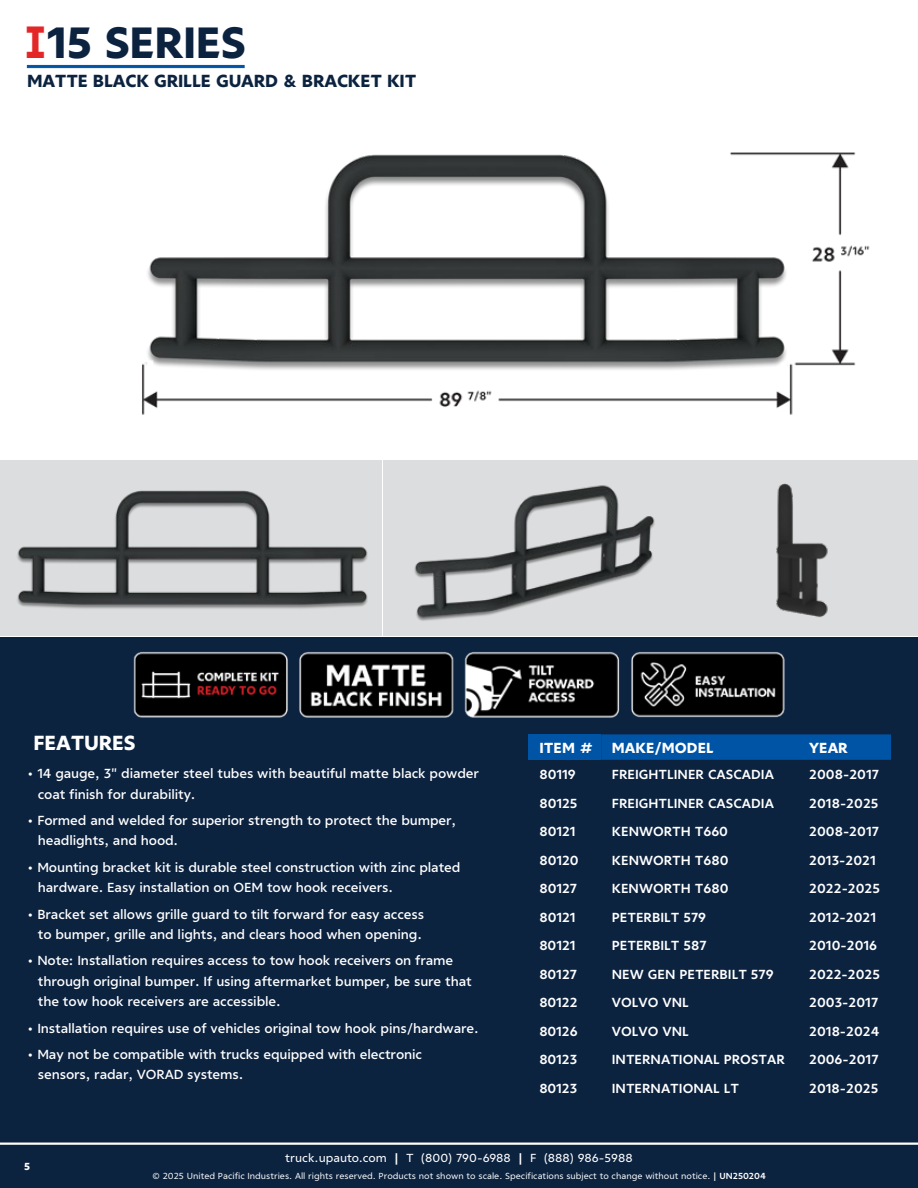
<style>
.page{position:relative;width:918px;height:1188px;background:#fff}
.page>*{position:absolute;margin:0;border:0;box-sizing:border-box;transform-origin:0 0}
.t1{font:800 45px "Ricardo";letter-spacing:-.01em;color:#0c2340}
.t2{font:800 21px "Ricardo";letter-spacing:-.01em;color:#fff}
.t3{font:800 18px "Ricardo";letter-spacing:-.01em;color:#0c2340}
.t4{font:800 15px "Ricardo";color:#fff}
.t5{font:600 13.5px/20.4px "Ricardo";letter-spacing:-.01em;color:#fff}
.t6{font:700 13.5px "Ricardo";color:#fff}
.t7{font:500 12px "Ricardo";color:#fff}
.t8{font:800 10.5px "Ricardo ALT";color:#fff}
.t9{font:9px "Ricardo";color:#fff}
.s1{font-family:"Video";font-weight:700;color:#e32726}
.s2{font-weight:800}
.s3{font-weight:700}
</style>
<div class="page">
<div style="left:0;top:637px;width:918px;height:508px;background:#0c2340"></div>
<img style="left:133px;top:651px;width:652px;height:67px">
<div style="left:0;top:1145px;width:918px;height:43px;background:#0c2340"></div>
<hr style="left:0;top:1143px;width:918px;height:2px;background:#fff">
<div style="left:529px;top:734px;width:72px;height:26px;background:#0054a6"></div>
<svg style="left:601px;top:734px;width:290px;height:26px;background:#0052a3"></svg>
<div style="left:0;top:460px;width:381px;height:175px;background:#dcddde"></div>
<div style="left:383px;top:460px;width:304px;height:175px;background:#dcddde"></div>
<div style="left:688px;top:460px;width:230px;height:175px;background:#dcddde"></div>
<img style="left:17px;top:490px;width:351px;height:119px">
<img style="left:414px;top:485px;width:241px;height:136px">
<img style="left:776px;top:483px;width:52px;height:134px">
<img style="left:142px;top:152px;width:728px;height:263px">
<hr style="left:27px;top:65px;width:218px;height:3px;background:#0054a6">
<h1 class="t1" style="left:25px;top:15px;width:222px"><span class="s1">I</span>15 SERIES</h1>
<h3 class="t3" style="left:27px;top:70px;width:391px">MATTE BLACK GRILLE GUARD &amp; BRACKET KIT</h3>
<h2 class="t2" style="left:33px;top:730px;width:104px">FEATURES</h2>
<p class="t4" style="left:540px;top:738px;width:176px">ITEM # MAKE/MODEL</p>
<p class="t4" style="left:809px;top:738px;width:40px">YEAR</p>
<p class="t6" style="left:540px;top:766px;width:38px">80119</p>
<p class="t6" style="left:612px;top:766px;width:164px">FREIGHTLINER CASCADIA</p>
<p class="t6" style="left:809px;top:766px;width:71px">2008-2017</p>
<p class="t6" style="left:540px;top:795px;width:39px">80125</p>
<p class="t6" style="left:612px;top:795px;width:164px">FREIGHTLINER CASCADIA</p>
<p class="t6" style="left:809px;top:795px;width:71px">2018-2025</p>
<p class="t6" style="left:540px;top:823px;width:38px">80121</p>
<p class="t6" style="left:612px;top:823px;width:118px">KENWORTH T660</p>
<p class="t6" style="left:809px;top:823px;width:71px">2008-2017</p>
<p class="t6" style="left:540px;top:852px;width:41px">80120</p>
<p class="t6" style="left:612px;top:852px;width:118px">KENWORTH T680</p>
<p class="t6" style="left:809px;top:852px;width:68px">2013-2021</p>
<p class="t6" style="left:540px;top:881px;width:39px">80127</p>
<p class="t6" style="left:612px;top:881px;width:118px">KENWORTH T680</p>
<p class="t6" style="left:809px;top:881px;width:72px">2022-2025</p>
<p class="t6" style="left:539px;top:909px;width:38px">80121</p>
<p class="t6" style="left:612px;top:909px;width:96px">PETERBILT 579</p>
<p class="t6" style="left:809px;top:909px;width:69px">2012-2021</p>
<p class="t6" style="left:539px;top:938px;width:38px">80121</p>
<p class="t6" style="left:612px;top:938px;width:96px">PETERBILT 587</p>
<p class="t6" style="left:809px;top:938px;width:70px">2010-2016</p>
<p class="t6" style="left:539px;top:966px;width:39px">80127</p>
<p class="t6" style="left:612px;top:966px;width:163px">NEW GEN PETERBILT 579</p>
<p class="t6" style="left:809px;top:966px;width:72px">2022-2025</p>
<p class="t6" style="left:539px;top:995px;width:40px">80122</p>
<p class="t6" style="left:612px;top:995px;width:79px">VOLVO VNL</p>
<p class="t6" style="left:809px;top:995px;width:71px">2003-2017</p>
<p class="t6" style="left:539px;top:1023px;width:40px">80126</p>
<p class="t6" style="left:612px;top:1023px;width:79px">VOLVO VNL</p>
<p class="t6" style="left:809px;top:1023px;width:72px">2018-2024</p>
<p class="t6" style="left:539px;top:1052px;width:39px">80123</p>
<p class="t6" style="left:612px;top:1052px;width:174px">INTERNATIONAL PROSTAR</p>
<p class="t6" style="left:809px;top:1052px;width:71px">2006-2017</p>
<p class="t6" style="left:539px;top:1080px;width:39px">80123</p>
<p class="t6" style="left:612px;top:1080px;width:129px">INTERNATIONAL LT</p>
<p class="t6" style="left:809px;top:1080px;width:71px">2018-2025</p>
<p class="t5" style="left:38px;top:764px;width:443px;text-indent:-11px">• 14 gauge, 3" diameter steel tubes with beautiful matte black powder coat finish for durability.</p>
<p class="t5" style="left:38px;top:811px;width:420px;text-indent:-11px">• Formed and welded for superior strength to protect the bumper, headlights, and hood.</p>
<p class="t5" style="left:38px;top:857px;width:424px;text-indent:-11px">• Mounting bracket kit is durable steel construction with zinc plated hardware. Easy installation on OEM tow hook receivers.</p>
<p class="t5" style="left:27px;top:904px;width:399px;text-align:right">• Bracket set allows grille guard to tilt forward for easy access to bumper, grille and lights, and clears hood when opening.</p>
<p class="t5" style="left:38px;top:951px;width:436px;text-indent:-11px">• Note: Installation requires access to tow hook receivers on frame through original bumper. If using aftermarket bumper, be sure that the tow hook receivers are accessible.</p>
<p class="t5" style="left:27px;top:1018px;width:453px">• Installation requires use of vehicles original tow hook pins/hardware.</p>
<p class="t5" style="left:38px;top:1045px;width:386px;text-indent:-11px">• May not be compatible with trucks equipped with electronic sensors, radar, VORAD systems.</p>
<p class="t8" style="left:24px;top:1160px;width:8px">5</p>
<p class="t7" style="left:285px;top:1151px;width:349px">truck.upauto.com <span class="s2">|</span> T (800) 790-6988 <span class="s2">|</span> F (888) 986-5988</p>
<p class="t9" style="left:152px;top:1170px;width:615px">© 2025 United Pacific Industries. All rights reserved. Products not shown to scale. Specifications subject to change without notice. <span class="s3">| UN250204</span></p>
</div>
